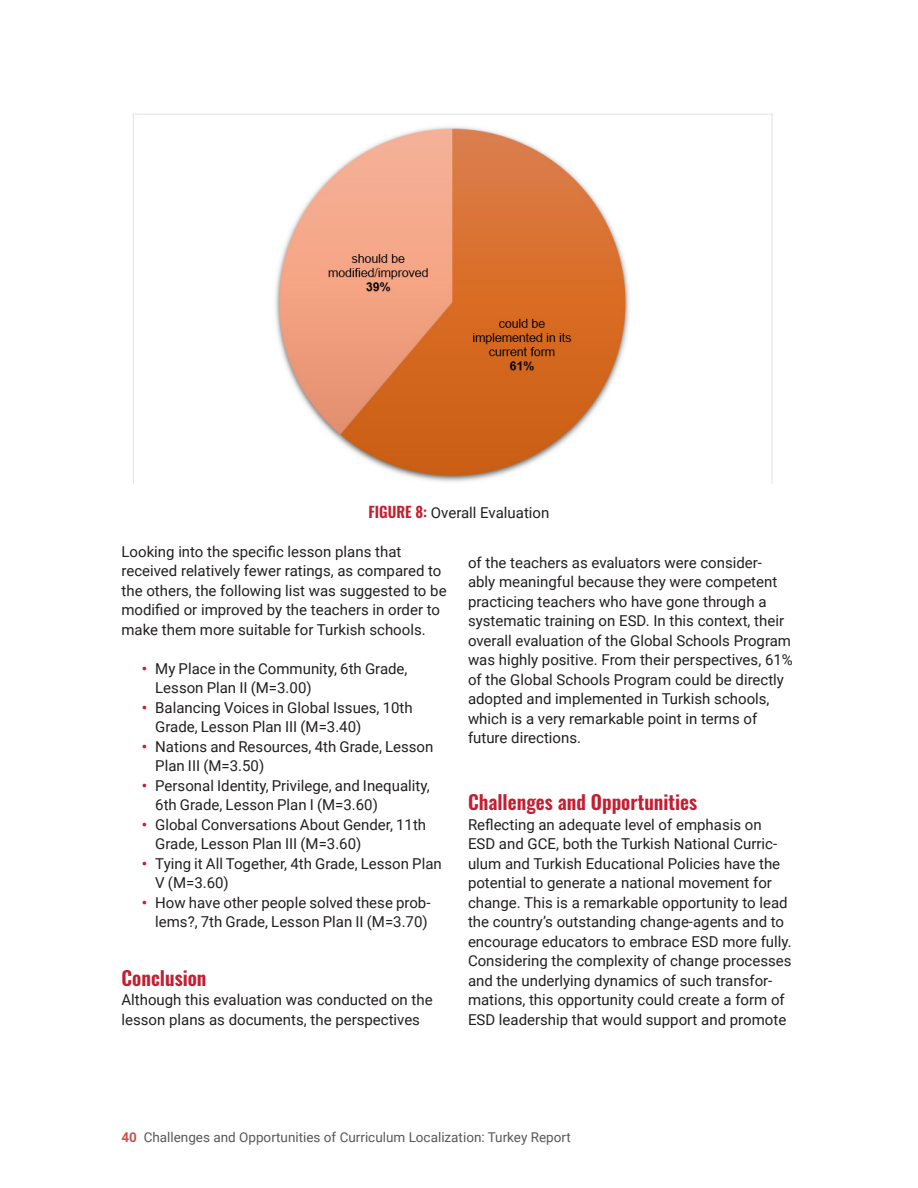
<style>
.page{position:relative;width:918px;height:1188px;background:#fff}
.page>*{position:absolute;margin:0;border:0;box-sizing:border-box;transform-origin:0 0}
.t1{font:600 19.5px "Oswald";color:#c21f32}
.t2{font:15px/19.5px "Roboto";color:#231f20}
.t3{font:13.5px "Roboto";color:#57585a}
.s1{font-family:"Oswald";font-weight:600;color:#c21f32}
.s2{font-weight:700;color:#c21f32}
.s3{font-weight:700;color:#cc534d}
</style>
<div class="page">
<img style="left:133px;top:113px;width:640px;height:371px">
<p class="t2" style="left:369px;top:503px;width:182px"><span class="s1">FIGURE 8:</span> Overall Evaluation</p>
<p class="t2" style="left:122px;top:542px;width:327px">Looking into the specific lesson plans that received relatively fewer ratings, as compared to the others, the following list was suggested to be modified or improved by the teachers in order to make them more suitable for Turkish schools.</p>
<p class="t2" style="left:155px;top:659px;width:254px;text-indent:-14px"><span class="s2">•</span> My Place in the Community, 6th Grade,<br>Lesson Plan II (M=3.00)</p>
<p class="t2" style="left:155px;top:698px;width:259px;text-indent:-14px"><span class="s2">•</span> Balancing Voices in Global Issues, 10th<br>Grade, Lesson Plan III (M=3.40)</p>
<p class="t2" style="left:155px;top:737px;width:280px;text-indent:-14px"><span class="s2">•</span> Nations and Resources, 4th Grade, Lesson<br>Plan III (M=3.50)</p>
<p class="t2" style="left:155px;top:776px;width:276px;text-indent:-14px"><span class="s2">•</span> Personal Identity, Privilege, and Inequality,<br>6th Grade, Lesson Plan I (M=3.60)</p>
<p class="t2" style="left:155px;top:815px;width:272px;text-indent:-14px"><span class="s2">•</span> Global Conversations About Gender, 11th<br>Grade, Lesson Plan III (M=3.60)</p>
<p class="t2" style="left:155px;top:854px;width:288px;text-indent:-14px"><span class="s2">•</span> Tying it All Together, 4th Grade, Lesson Plan<br>V (M=3.60)</p>
<p class="t2" style="left:142px;top:893px;width:290px;text-align:right"><span class="s2">•</span> How have other people solved these prob&shy;lems?, 7th Grade, Lesson Plan II (M=3.70)</p>
<h1 class="t1" style="left:122px;top:962px;width:87px">Conclusion</h1>
<p class="t2" style="left:122px;top:990px;width:313px">Although this evaluation was conducted on the lesson plans as documents, the perspectives</p>
<p class="t2" style="left:468px;top:553px;width:326px">of the teachers as evaluators were consider&shy;ably meaningful because they were competent practicing teachers who have gone through a systematic training on ESD. In this context, their overall evaluation of the Global Schools Program was highly positive. From their perspectives, 61% of the Global Schools Program could be directly adopted and implemented in Turkish schools, which is a very remarkable point in terms of future directions.</p>
<h1 class="t1" style="left:468px;top:787px;width:231px">Challenges and Opportunities</h1>
<p class="t2" style="left:468px;top:815px;width:325px">Reflecting an adequate level of emphasis on ESD and GCE, both the Turkish National Curric&shy;ulum and Turkish Educational Policies have the potential to generate a national movement for change. This is a remarkable opportunity to lead the country’s outstanding change-agents and to encourage educators to embrace ESD more fully.<br>Considering the complexity of change processes and the underlying dynamics of such transfor&shy;mations, this opportunity could create a form of ESD leadership that would support and promote</p>
<p class="t3" style="left:122px;top:1129px;width:451px"><span class="s3">40</span> Challenges and Opportunities of Curriculum Localization: Turkey Report</p>
</div>
